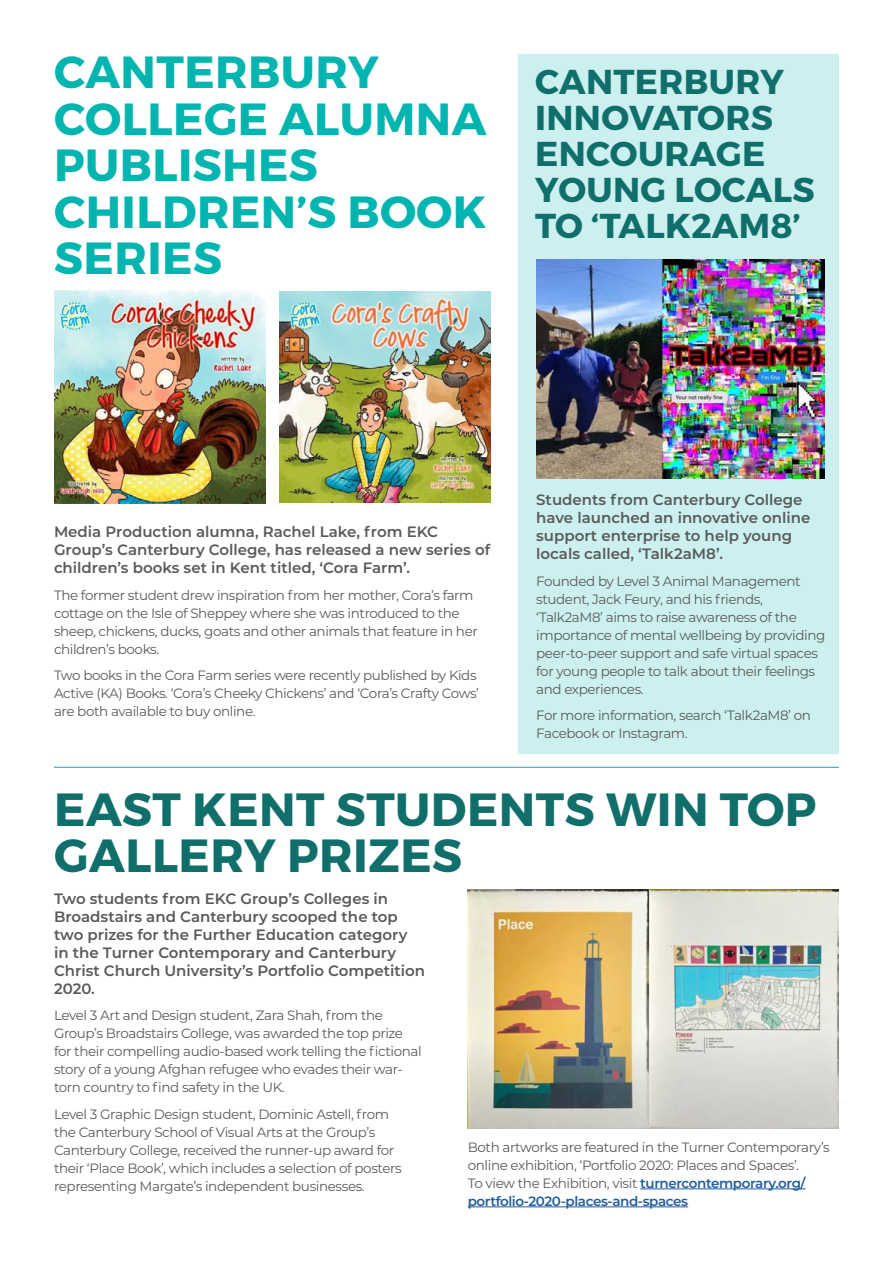
<style>
.page{position:relative;width:893px;height:1263px;background:#fff}
.page>*{position:absolute;margin:0;border:0;box-sizing:border-box;transform-origin:0 0}
.t1{font:700 46.5px/46.5px "Montserrat";letter-spacing:.01em;color:#106f6b}
.t2{font:700 45px/46.5px "Montserrat";letter-spacing:.01em;color:#00b5af}
.t3{font:700 34.5px/36px "Montserrat";letter-spacing:.01em;color:#106f6b}
.t4{font:600 15px/18px "Montserrat";color:#5a5a5a}
.t5{font:13.5px/18px "Montserrat";letter-spacing:-.03em;color:#5a5a5a}
.s1{font-weight:600;color:#215e9e}
</style>
<div class="page">
<div style="left:519px;top:54px;width:320px;height:700px;background:#ccf0ef"></div>
<hr style="left:640px;top:1188px;width:166px;height:1px;background:#215e9e">
<hr style="left:468px;top:1206px;width:220px;height:1px;background:#215e9e">
<img style="left:54px;top:290px;width:211px;height:214px">
<img style="left:468px;top:889px;width:371px;height:239px">
<img style="left:279px;top:292px;width:212px;height:210px">
<img style="left:536px;top:259px;width:288px;height:219px">
<hr style="left:54px;top:767px;width:785px;height:1px;background:#00b5af">
<h2 class="t2" style="left:54px;top:50px;width:434px">CANTERBURY<br>COLLEGE ALUMNA<br>PUBLISHES<br>CHILDREN’S BOOK<br>SERIES</h2>
<h3 class="t3" style="left:535px;top:64px;width:281px">CANTERBURY<br>INNOVATORS<br>ENCOURAGE<br>YOUNG LOCALS<br>TO ‘TALK2AM8’</h3>
<p class="t4" style="left:54px;top:522px;width:438px">Media Production alumna, Rachel Lake, from EKC<br>Group’s Canterbury College, has released a new series of children’s books set in Kent titled, ‘Cora Farm’.</p>
<p class="t5" style="left:54px;top:585px;width:425px">The former student drew inspiration from her mother, Cora’s farm cottage on the Isle of Sheppey where she was introduced to the sheep, chickens, ducks, goats and other animals that feature in her children’s books.</p>
<p class="t5" style="left:54px;top:666px;width:427px">Two books in the Cora Farm series were recently published by Kids<br>Active (KA) Books. ‘Cora’s Cheeky Chickens’ and ‘Cora’s Crafty Cows’ are both available to buy online.</p>
<p class="t4" style="left:536px;top:490px;width:276px">Students from Canterbury College have launched an innovative online support enterprise to help young locals called, ‘Talk2aM8’.</p>
<p class="t5" style="left:536px;top:571px;width:291px">Founded by Level 3 Animal Management student, Jack Feury, and his friends, ‘Talk2aM8’ aims to raise awareness of the importance of mental wellbeing by providing peer-to-peer support and safe virtual spaces for young people to talk about their feelings and experiences.</p>
<p class="t5" style="left:536px;top:706px;width:276px">For more information, search ‘Talk2aM8’ on<br>Facebook or Instagram.</p>
<h1 class="t1" style="left:54px;top:787px;width:764px">EAST KENT STUDENTS WIN TOP<br>GALLERY PRIZES</h1>
<p class="t4" style="left:54px;top:889px;width:373px">Two students from EKC Group’s Colleges in Broadstairs and Canterbury scooped the top two prizes for the Further Education category in the Turner Contemporary and Canterbury Christ Church University’s Portfolio Competition 2020.</p>
<p class="t5" style="left:54px;top:1006px;width:369px">Level 3 Art and Design student, Zara Shah, from the Group’s Broadstairs College, was awarded the top prize for their compelling audio-based work telling the fictional story of a young Afghan refugee who evades their war&shy;torn country to find safety in the UK.</p>
<p class="t5" style="left:54px;top:1104px;width:349px">Level 3 Graphic Design student, Dominic Astell, from the Canterbury School of Visual Arts at the Group’s Canterbury College, received the runner-up award for their ‘Place Book’, which includes a selection of posters representing Margate’s independent businesses.</p>
<p class="t5" style="left:468px;top:1137px;width:364px">Both artworks are featured in the Turner Contemporary’s online exhibition, ‘Portfolio 2020: Places and Spaces’.<br>To view the Exhibition, visit <span class="s1">turnercontemporary.org/ portfolio-2020-places-and-spaces</span></p>
</div>
